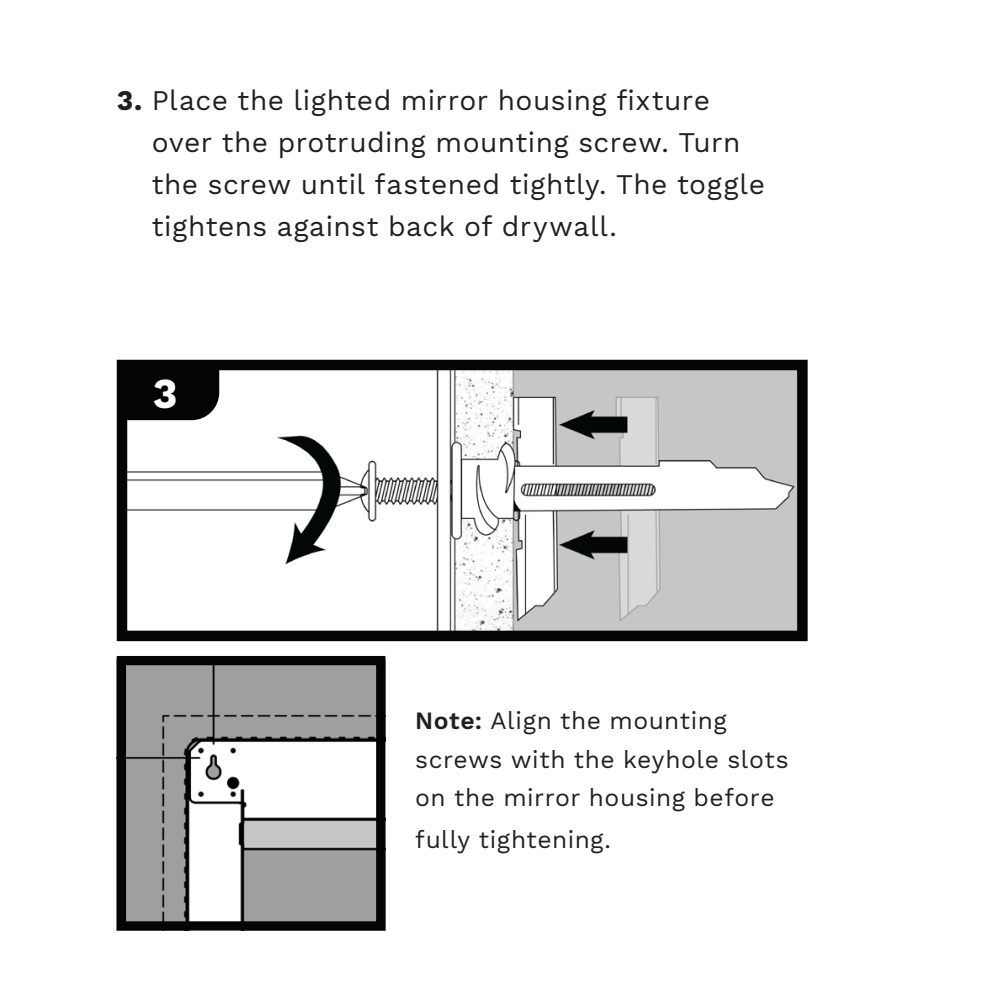
<style>
.page{position:relative;width:1008px;height:1008px;background:#fff}
.page>*{position:absolute;margin:0;border:0;box-sizing:border-box;transform-origin:0 0}
.t1{font:700 42px "Work Sans";color:#fff}
.Seura_-_Body{font:28px/42px "Work Sans";letter-spacing:.015em;color:#231f20}
.Seura_-_Body-2{font:24.5px/38.5px "Work Sans";letter-spacing:.02em;color:#231f20}
.s1{font-weight:700}
.s2{font-weight:600}
</style>
<div class="page">
<img style="left:128px;top:371px;width:669px;height:259px">
<div style="left:117px;top:360px;width:691px;height:281px;border:10px solid #040503"></div>
<div style="left:127px;top:365px;width:92px;height:55px;background:#040503"></div>
<img style="left:127px;top:666px;width:248px;height:255px">
<div style="left:117px;top:656px;width:268px;height:275px;border:9px solid #040503"></div>
<p class="Seura_-_Body" style="left:152px;top:81px;width:615px;text-indent:-35px"><span class="s1">3.</span> Place the lighted mirror housing fixture over the protruding mounting screw. Turn the screw until fastened tightly. The toggle tightens against back of drywall.</p>
<p class="t1" style="left:153px;top:370px;width:26px">3</p>
<p class="Seura_-_Body-2" style="left:415px;top:703px;width:375px"><span class="s2">Note:</span> Align the mounting screws with the keyhole slots on the mirror housing before</p>
<p class="Seura_-_Body-2" style="left:415px;top:822px;width:197px">fully tightening.</p>
</div>
